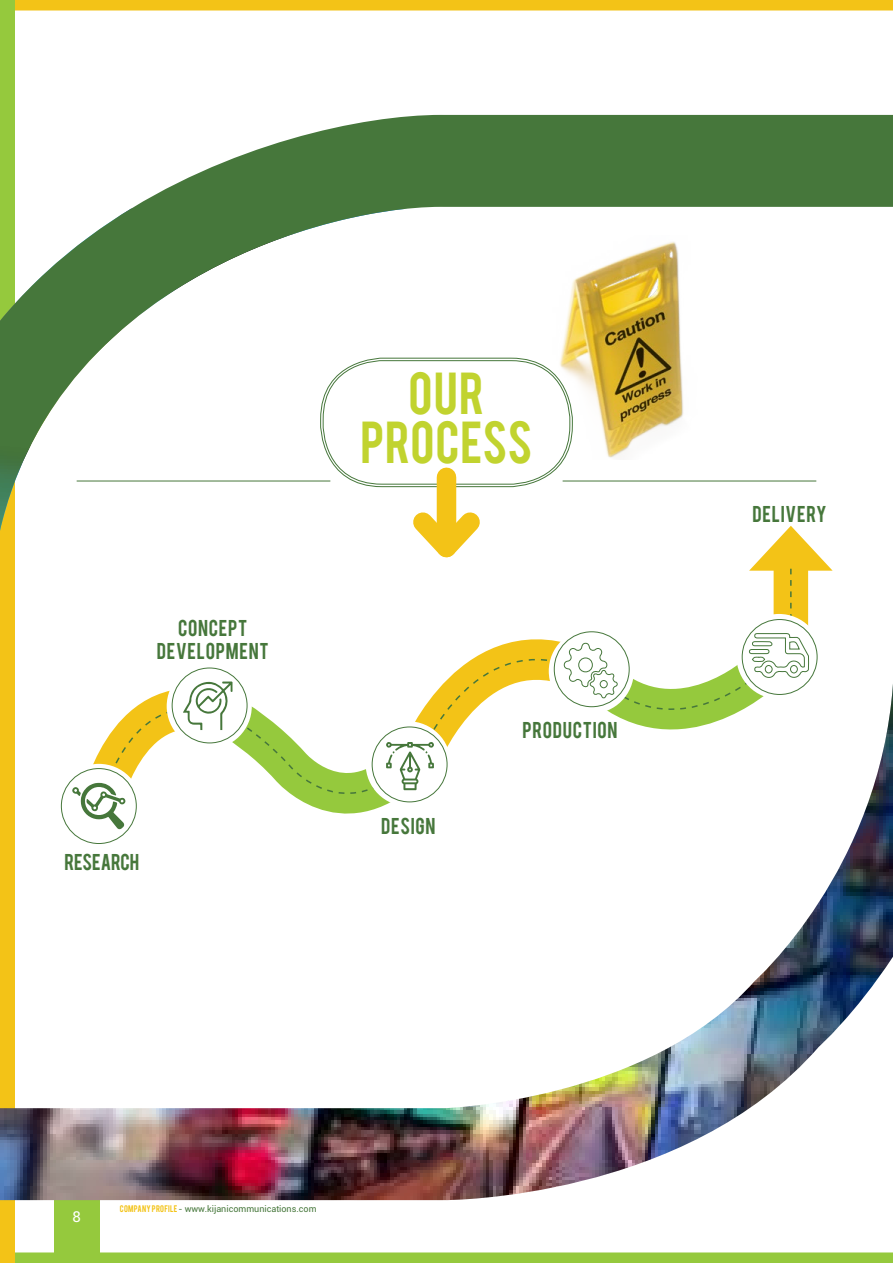
<style>
.page{position:relative;width:893px;height:1263px;background:#fff}
.page>*{position:absolute;margin:0;border:0;box-sizing:border-box;transform-origin:0 0}
.t1{font:46.5px/48.6px "Bebas";letter-spacing:.015em;color:#c1d32f;text-align:center}
.t2{font:18px/22.8px "Bebas";letter-spacing:.04em;color:#46773b;text-align:center}
.t3{font:18px "Bebas";color:#46773b}
.t4{font:15px "Roboto";color:#fff}
.t5{font:9px "Roboto";color:#46773b}
.s1{font-family:"Bebas";font-size:7.5px;color:#f3c317}
</style>
<div class="page">
<div style="left:4px;top:0;width:889px;height:11px;background:#f3c317"></div>
<div style="left:4px;top:1252px;width:889px;height:11px;background:#95c93d"></div>
<div style="left:0;top:0;width:15px;height:623px;background:#95c93d"></div>
<div style="left:0;top:381px;width:15px;height:882px;background:#f3c317"></div>
<div style="left:54px;top:1182px;width:45px;height:81px;background:#95c93d"></div>
<img style="left:0;top:115px;width:893px;height:1085px">
<svg style="left:200px;top:837px;width:262px;height:36px"></svg>
<svg style="left:56px;top:764px;width:85px;height:85px"></svg>
<div style="left:323px;top:360px;width:247px;height:124px;border:1px solid #46773b;border-radius:59px"></div>
<div style="left:437px;top:477px;width:19px;height:70px;background:#f3c317"></div>
<svg style="left:62px;top:495px;width:771px;height:342px"></svg>
<hr style="left:77px;top:481px;width:253px;height:1px;background:#46773b">
<hr style="left:563px;top:481px;width:253px;height:1px;background:#46773b">
<img style="left:553px;top:235px;width:144px;height:225px">
<h2 class="t2" style="left:157px;top:616px;width:113px">CONCEPT<br>DEVELOPMENT</h2>
<h2 class="t3" style="left:64px;top:849px;width:76px">RESEARCH</h2>
<h1 class="t1" style="left:361px;top:366px;width:173px">OUR<br>PROCESS</h1>
<h2 class="t2" style="left:381px;top:813px;width:56px">DESIGN</h2>
<h2 class="t2" style="left:522px;top:717px;width:97px">PRODUCTION</h2>
<h3 class="t4" style="left:72px;top:1206px;width:10px">8</h3>
<p class="t5" style="left:120px;top:1202px;width:198px"><span class="s1">COMPANY PROFILE</span> - www.kijanicommunications.com</p>
<h2 class="t2" style="left:753px;top:501px;width:74px">DELIVERY</h2>
</div>
